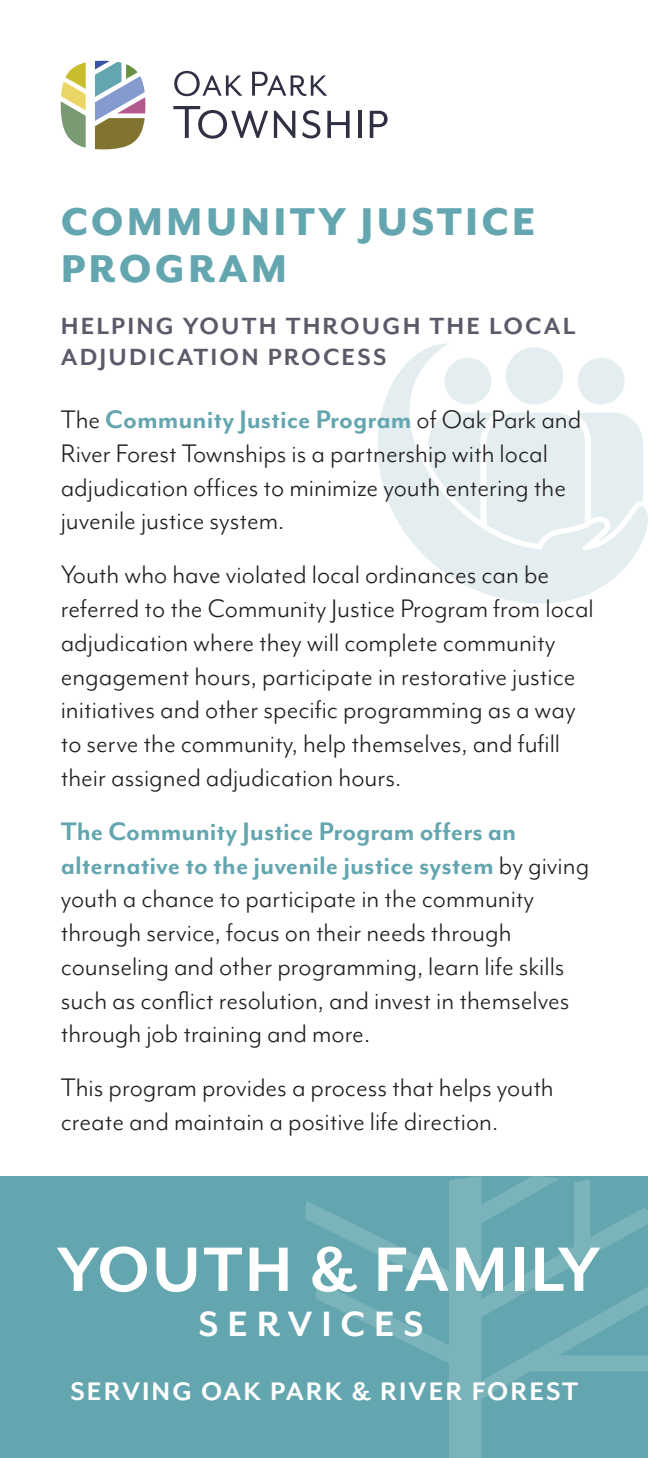
<style>
.page{position:relative;width:648px;height:1458px;background:#fff}
.page>*{position:absolute;margin:0;border:0;box-sizing:border-box;transform-origin:0 0}
.t1{font:700 72px "Mr Eaves San OT";letter-spacing:.03em;color:#fff}
.t2{font:800 44.55px/47.2px "Mr Eaves San OT";letter-spacing:.07em;color:#64a6af}
.t3{font:700 40.5px "Mr Eaves San OT";letter-spacing:.22em;color:#fff}
.t4{font:29.25px/33.8px "Mr Eaves Mod OT";color:#231f20}
.t5{font:700 29.25px "Mr Eaves Mod OT";letter-spacing:.07em;color:#fff}
.t6{font:700 27px/31.5px "Mr Eaves San OT";letter-spacing:.08em;color:#5e596a}
.s1{font-weight:700;color:#64a6af}
</style>
<div class="page">
<svg style="left:378px;top:343px;width:270px;height:261px;fill:#e4edef"></svg>
<svg style="left:274px;top:111px;width:21px;height:27px"></svg>
<svg style="left:302px;top:110px;width:18px;height:28px"></svg>
<svg style="left:327px;top:111px;width:23px;height:27px"></svg>
<hr style="left:358px;top:111px;width:3px;height:27px;background:#303045">
<svg style="left:370px;top:111px;width:18px;height:27px"></svg>
<svg style="left:173px;top:106px;width:95px;height:33px"></svg>
<svg style="left:252px;top:72px;width:75px;height:24px"></svg>
<svg style="left:174px;top:71px;width:68px;height:25px"></svg>
<svg style="left:61px;top:61px;width:84px;height:88px"></svg>
<div style="left:0;top:1176px;width:648px;height:282px;background:#64a6af"></div>
<svg style="left:305px;top:1176px;width:343px;height:282px"></svg>
<p class="t2" style="left:61px;top:198px;width:476px">COMMUNITY JUSTICE<br>PROGRAM</p>
<p class="t6" style="left:61px;top:310px;width:516px">HELPING YOUTH THROUGH THE LOCAL<br>ADJUDICATION PROCESS</p>
<p class="t4" style="left:61px;top:403px;width:522px">The <span class="s1">Community Justice Program</span> of Oak Park and River Forest Townships is a partnership with local adjudication offices to minimize youth entering the juvenile justice system.</p>
<p class="t4" style="left:61px;top:558px;width:535px">Youth who have violated local ordinances can be referred to the Community Justice Program from local adjudication where they will complete community engagement hours, participate in restorative justice initiatives and other specific programming as a way to serve the community, help themselves, and fufill their assigned adjudication hours.</p>
<p class="t4" style="left:61px;top:815px;width:530px"><span class="s1">The Community Justice Program offers an alternative to the juvenile justice system</span> by giving youth a chance to participate in the community through service, focus on their needs through counseling and other programming, learn life skills such as conflict resolution, and invest in themselves through job training and more.</p>
<p class="t4" style="left:61px;top:1071px;width:495px">This program provides a process that helps youth create and maintain a positive life direction.</p>
<p class="t1" style="left:57px;top:1229px;width:545px">YOUTH &amp; FAMILY</p>
<p class="t3" style="left:198px;top:1301px;width:227px">SERVICES</p>
<p class="t5" style="left:70px;top:1374px;width:509px">SERVING OAK PARK &amp; RIVER FOREST</p>
</div>
